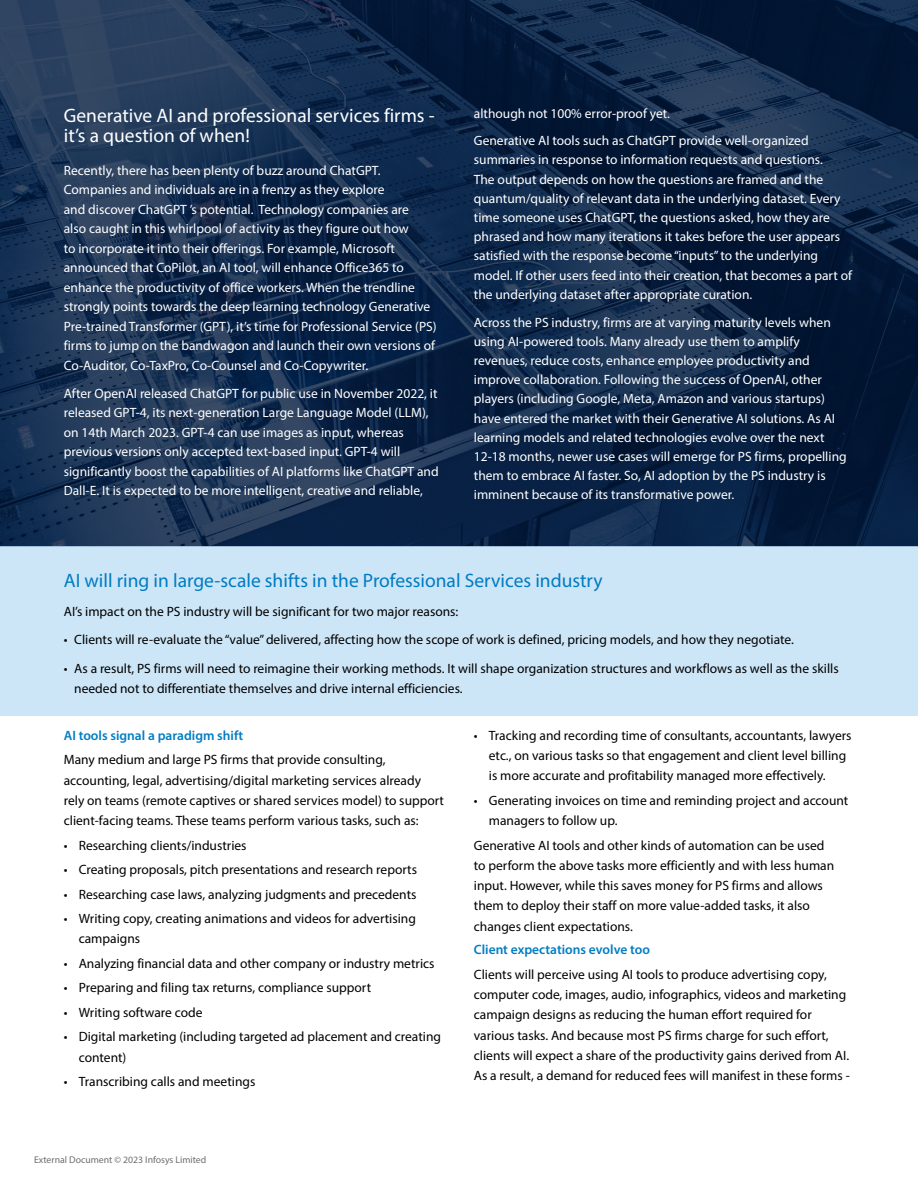
<style>
.page{position:relative;width:918px;height:1188px;background:#fff}
.page>*{position:absolute;margin:0;border:0;box-sizing:border-box;transform-origin:0 0}
.t1{font:19.5px "Myriad Pro";color:#007cc3}
.t2{font:19.5px/20.2px "Myriad Pro";color:#fff}
.t3{font:13.5px/19.2px "Myriad Pro";color:#fff}
.t4{font:13.5px/20.2px "Myriad Pro";color:#000}
.t5{font:600 13.5px "Myriad Pro";color:#007dc3}
.t6{font:9.75px "Myriad Pro";color:#6d6e71}
</style>
<div class="page">
<svg style="left:0;top:0;width:918px;height:547px;background:#12294a"></svg>
<div style="left:0;top:547px;width:918px;height:169px;background:#cde6f7"></div>
<h1 class="t2" style="left:64px;top:105px;width:373px">Generative AI and professional services firms - it’s a question of when!</h1>
<p class="t3" style="left:64px;top:160px;width:374px">Recently, there has been plenty of buzz around ChatGPT.<br>Companies and individuals are in a frenzy as they explore<br>and discover ChatGPT ’s potential. Technology companies are<br>also caught in this whirlpool of activity as they figure out how<br>to incorporate it into their offerings. For example, Microsoft announced that CoPilot, an AI tool, will enhance Office365 to enhance the productivity of office workers. When the trendline strongly points towards the deep learning technology Generative Pre-trained Transformer (GPT), it’s time for Professional Service (PS) firms to jump on the bandwagon and launch their own versions of Co-Auditor, Co-TaxPro, Co-Counsel and Co-Copywriter.</p>
<p class="t3" style="left:64px;top:383px;width:376px">After OpenAI released ChatGPT for public use in November 2022, it released GPT-4, its next-generation Large Language Model (LLM), on 14th March 2023. GPT-4 can use images as input, whereas previous versions only accepted text-based input. GPT-4 will significantly boost the capabilities of AI platforms like ChatGPT and Dall-E. It is expected to be more intelligent, creative and reliable,</p>
<p class="t3" style="left:474px;top:99px;width:336px;line-height:27.8px">although not 100% error-proof yet.<br>Generative AI tools such as ChatGPT provide well-organized</p>
<p class="t3" style="left:474px;top:150px;width:380px">summaries in response to information requests and questions.<br>The output depends on how the questions are framed and the quantum/quality of relevant data in the underlying dataset. Every time someone uses ChatGPT, the questions asked, how they are phrased and how many iterations it takes before the user appears satisfied with the response become “inputs” to the underlying model. If other users feed into their creation, that becomes a part of the underlying dataset after appropriate curation.</p>
<p class="t3" style="left:474px;top:312px;width:374px">Across the PS industry, firms are at varying maturity levels when using AI-powered tools. Many already use them to amplify revenues, reduce costs, enhance employee productivity and improve collaboration. Following the success of OpenAI, other players (including Google, Meta, Amazon and various startups) have entered the market with their Generative AI solutions. As AI learning models and related technologies evolve over the next 12-18 months, newer use cases will emerge for PS firms, propelling them to embrace AI faster. So, AI adoption by the PS industry is imminent because of its transformative power.</p>
<h1 class="t1" style="left:64px;top:568px;width:540px">AI will ring in large-scale shifts in the Professional Services industry</h1>
<p class="t4" style="left:64px;top:601px;width:396px">AI’s impact on the PS industry will be significant for two major reasons:</p>
<p class="t4" style="left:64px;top:630px;width:732px">• Clients will re-evaluate the “value” delivered, affecting how the scope of work is defined, pricing models, and how they negotiate.</p>
<p class="t4" style="left:74px;top:658px;width:766px;text-indent:-11px">• As a result, PS firms will need to reimagine their working methods. It will shape organization structures and workflows as well as the skills needed not to differentiate themselves and drive internal efficiencies.</p>
<p class="t5" style="left:64px;top:727px;width:181px">AI tools signal a paradigm shift</p>
<p class="t4" style="left:64px;top:749px;width:382px">Many medium and large PS firms that provide consulting, accounting, legal, advertising/digital marketing services already rely on teams (remote captives or shared services model) to support client-facing teams. These teams perform various tasks, such as:</p>
<p class="t4" style="left:64px;top:835px;width:184px">• Researching clients/industries</p>
<p class="t4" style="left:64px;top:859px;width:355px">• Creating proposals, pitch presentations and research reports</p>
<p class="t4" style="left:64px;top:884px;width:354px">• Researching case laws, analyzing judgments and precedents</p>
<p class="t4" style="left:79px;top:908px;width:339px;text-indent:-15px">• Writing copy, creating animations and videos for advertising campaigns</p>
<p class="t4" style="left:64px;top:953px;width:372px">• Analyzing financial data and other company or industry metrics</p>
<p class="t4" style="left:64px;top:977px;width:309px">• Preparing and filing tax returns, compliance support</p>
<p class="t4" style="left:64px;top:1002px;width:140px">• Writing software code</p>
<p class="t4" style="left:79px;top:1026px;width:364px;text-indent:-15px">• Digital marketing (including targeted ad placement and creating content)</p>
<p class="t4" style="left:64px;top:1071px;width:193px">• Transcribing calls and meetings</p>
<p class="t4" style="left:489px;top:725px;width:364px;text-indent:-15px">• Tracking and recording time of consultants, accountants, lawyers etc., on various tasks so that engagement and client level billing is more accurate and profitability managed more effectively.</p>
<p class="t4" style="left:489px;top:790px;width:361px;text-indent:-15px">• Generating invoices on time and reminding project and account managers to follow up.</p>
<p class="t4" style="left:474px;top:835px;width:362px">Generative AI tools and other kinds of automation can be used to perform the above tasks more efficiently and with less human input. However, while this saves money for PS firms and allows them to deploy their staff on more value-added tasks, it also changes client expectations.</p>
<p class="t5" style="left:474px;top:941px;width:178px">Client expectations evolve too</p>
<p class="t4" style="left:474px;top:964px;width:378px">Clients will perceive using AI tools to produce advertising copy, computer code, images, audio, infographics, videos and marketing campaign designs as reducing the human effort required for various tasks. And because most PS firms charge for such effort, clients will expect a share of the productivity gains derived from AI.<br>As a result, a demand for reduced fees will manifest in these forms -</p>
<p class="t6" style="left:34px;top:1154px;width:174px">External Document © 2023 Infosys Limited</p>
</div>
